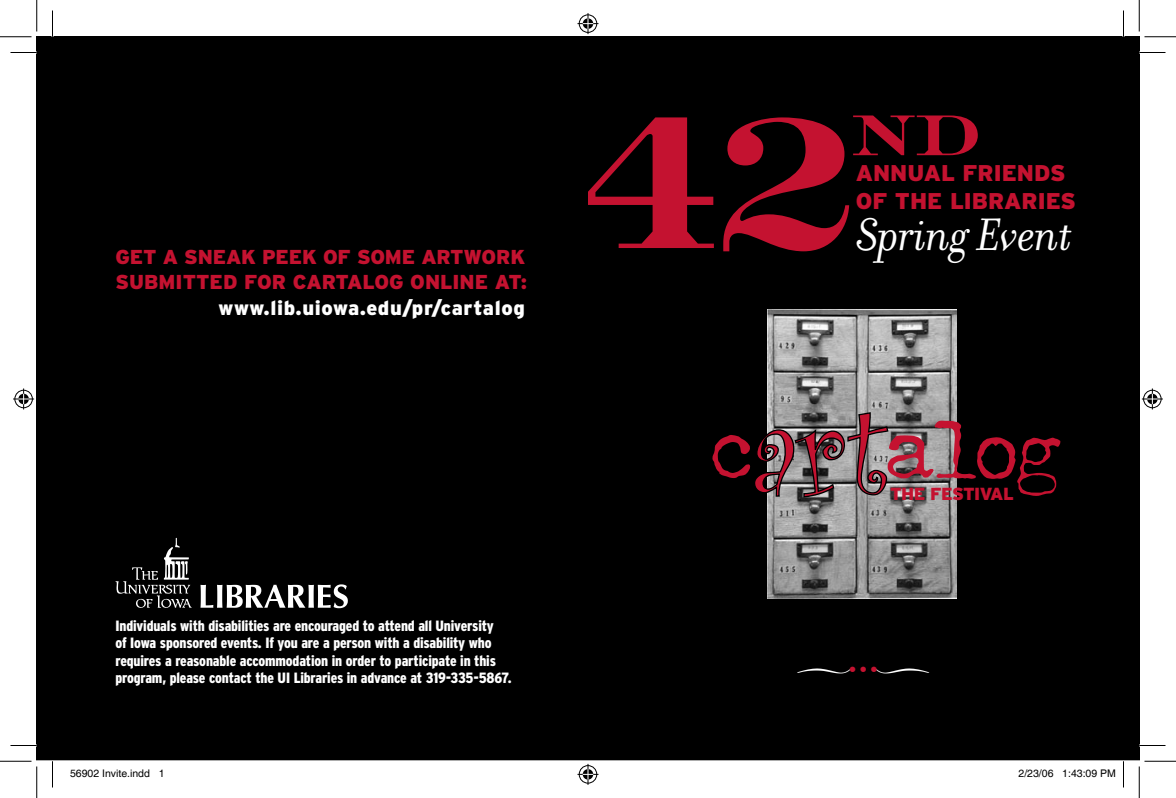
<style>
.page{position:relative;width:1176px;height:798px;background:#fff}
.page>*{position:absolute;margin:0;border:0;box-sizing:border-box;transform-origin:0 0}
.t1{font:italic 49px "Filosofia";letter-spacing:-.01em;color:#fff}
.t2{font:900 22.75px/27.3px "Interstate";color:#c41230}
.t3{font:900 20.12px/24.5px "Interstate";letter-spacing:-.005em;color:#c41230}
.t4{font:900 20.12px "Interstate";color:#fff}
.t5{font:20.12px "Times";color:#c41230}
.t6{font:900 17.5px "Interstate";letter-spacing:-.03em;color:#c41230}
.t7{font:900 condensed 14.88px/17.5px "Interstate";letter-spacing:-.01em;color:#fff}
.t8{font:10.5px "Helvetica";color:#000}
.s1{font-family:"Dalliance Flourishes";font-size:28px;color:#fff}
</style>
<div class="page">
<div style="left:37px;top:37px;width:1102px;height:723px;background:#000"></div>
<img style="left:768px;top:309px;width:189px;height:289px">
<svg style="left:588px;top:116px;width:390px;height:135px;background:#38050d"></svg>
<svg style="left:116px;top:538px;width:76px;height:70px;background:#282828"></svg>
<svg style="left:201px;top:584px;width:147px;height:24px"></svg>
<svg style="left:713px;top:411px;width:347px;height:87px;background:#5b3d42"></svg>
<svg style="left:10px;top:52px;width:27px;height:1px"></svg>
<svg style="left:1139px;top:52px;width:27px;height:1px"></svg>
<svg style="left:10px;top:745px;width:27px;height:1px"></svg>
<svg style="left:1139px;top:745px;width:27px;height:1px"></svg>
<svg style="left:52px;top:10px;width:1px;height:27px"></svg>
<svg style="left:52px;top:761px;width:1px;height:27px"></svg>
<svg style="left:1123px;top:10px;width:1px;height:27px"></svg>
<svg style="left:1123px;top:761px;width:1px;height:27px"></svg>
<hr style="left:0;top:36px;width:32px;height:1px;background:#000">
<hr style="left:1144px;top:36px;width:32px;height:1px;background:#000">
<hr style="left:0;top:761px;width:32px;height:1px;background:#000">
<hr style="left:1144px;top:761px;width:32px;height:1px;background:#000">
<hr style="left:36px;top:0;width:1px;height:32px;background:#000">
<hr style="left:36px;top:766px;width:1px;height:32px;background:#000">
<hr style="left:1139px;top:0;width:1px;height:32px;background:#000">
<hr style="left:1139px;top:766px;width:1px;height:32px;background:#000">
<svg style="left:578px;top:13px;width:20px;height:21px"></svg>
<svg style="left:578px;top:764px;width:20px;height:21px"></svg>
<svg style="left:13px;top:388px;width:21px;height:22px"></svg>
<svg style="left:1142px;top:388px;width:21px;height:22px"></svg>
<svg style="left:876px;top:669px;width:53px;height:5px"></svg>
<h3 class="t3" style="left:115px;top:245px;width:411px">GET A SNEAK PEEK OF SOME ARTWORK<br>SUBMITTED FOR CARTA</h3>
<h3 class="t3" style="left:363px;top:269px;width:166px">LOG ONLINE AT:</h3>
<h3 class="t4" style="left:218px;top:297px;width:308px">WWW.LIB.UIOWA.EDU/PR/CARTALOG</h3>
<p class="t7" style="left:116px;top:617px;width:398px">Individuals with disabilities are encouraged to attend all University<br>of Iowa sponsored events. If you are a person with a disability who requires a reasonable accommodation in order to participate in this program, please contact the UI Libraries in advance at 319-335-5867.</p>
<h2 class="t2" style="left:856px;top:160px;width:222px">ANNUAL FRIENDS<br>OF THE LIBRARIES</h2>
<h1 class="t1" style="left:857px;top:209px;width:217px">Spring Event</h1>
<p class="t6" style="left:890px;top:484px;width:125px">THE FESTIVAL</p>
<h3 class="t5" style="left:798px;top:658px;width:81px"><span class="s1">W</span>•••</h3>
<p class="t8" style="left:70px;top:767px;width:96px">56902 Invite.indd 1</p>
<p class="t8" style="left:1018px;top:767px;width:99px">2/23/06 1:43:09 PM</p>
</div>
